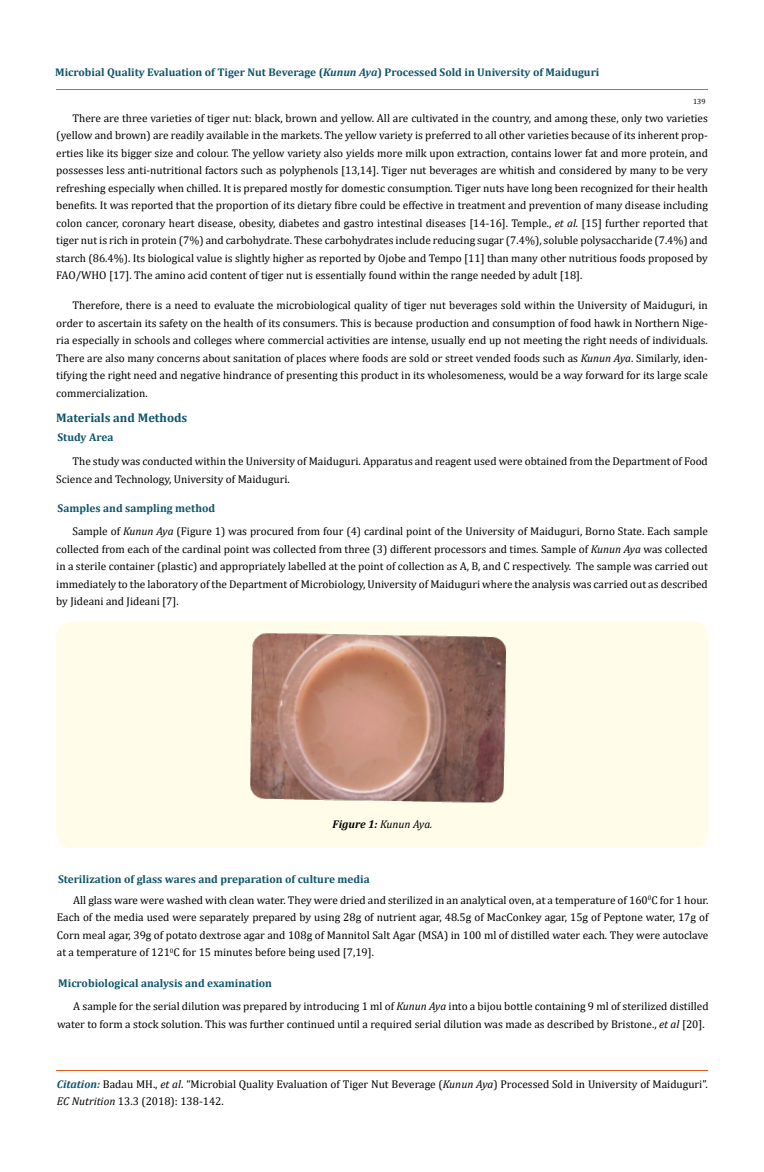
<style>
.page{position:relative;width:764px;height:1172px;background:#fff}
.page>*{position:absolute;margin:0;border:0;box-sizing:border-box;transform-origin:0 0}
.t1{font:700 12.5px "Cambria";color:#0e546a}
.t2{font:11.25px/17.5px "Cambria";color:#000;text-align:justify}
.t3{font:700 11.25px "Cambria";color:#0e546a}
.t4{font:italic 11.25px "Cambria";color:#000}
.t5{font:700 11.12px "Cambria";color:#0e546a}
.t6{font:7.5px "Cambria";color:#000}
.s1{font-style:italic}
.s2{font-weight:700}
.s3{font-weight:700;font-style:italic;color:#0e546a}
</style>
<div class="page">
<hr style="left:56px;top:90px;width:652px;height:1px;background:#e05d1a">
<hr style="left:56px;top:1070px;width:651px;height:1px;background:#e05d1a">
<div style="left:56px;top:621px;width:652px;height:227px;background:#fffde9;border-radius:15px"></div>
<img style="left:250px;top:634px;width:255px;height:168px">
<p class="t5" style="left:55px;top:64px;width:545px">Microbial Quality Evaluation of Tiger Nut Beverage (<span class="s1">Kunun Aya</span>) Processed Sold in University of Maiduguri</p>
<p class="t6" style="left:693px;top:97px;width:14px">139</p>
<p class="t2" style="left:56px;top:109px;width:653px;text-indent:16px">There are three varieties of tiger nut: black, brown and yellow. All are cultivated in the country, and among these, only two varieties (yellow and brown) are readily available in the markets. The yellow variety is preferred to all other varieties because of its inherent prop&shy;erties like its bigger size and colour. The yellow variety also yields more milk upon extraction, contains lower fat and more protein, and possesses less anti-nutritional factors such as polyphenols [13,14]. Tiger nut beverages are whitish and considered by many to be very refreshing especially when chilled. It is prepared mostly for domestic consumption. Tiger nuts have long been recognized for their health benefits. It was reported that the proportion of its dietary fibre could be effective in treatment and prevention of many disease including colon cancer, coronary heart disease, obesity, diabetes and gastro intestinal diseases [14-16]. Temple., <span class="s1">et al.</span> [15] further reported that tiger nut is rich in protein (7%) and carbohydrate. These carbohydrates include reducing sugar (7.4%), soluble polysaccharide (7.4%) and starch (86.4%). Its biological value is slightly higher as reported by Ojobe and Tempo [11] than many other nutritious foods proposed by FAO/WHO [17]. The amino acid content of tiger nut is essentially found within the range needed by adult [18].</p>
<p class="t2" style="left:56px;top:296px;width:653px;text-indent:16px">Therefore, there is a need to evaluate the microbiological quality of tiger nut beverages sold within the University of Maiduguri, in order to ascertain its safety on the health of its consumers. This is because production and consumption of food hawk in Northern Nige&shy;ria especially in schools and colleges where commercial activities are intense, usually end up not meeting the right needs of individuals.<br>There are also many concerns about sanitation of places where foods are sold or street vended foods such as <span class="s1">Kunun Aya</span>. Similarly, iden&shy;tifying the right need and negative hindrance of presenting this product in its wholesomeness, would be a way forward for its large scale commercialization.</p>
<p class="t1" style="left:56px;top:409px;width:133px">Materials and Methods</p>
<p class="t3" style="left:58px;top:429px;width:57px">Study Area</p>
<p class="t2" style="left:56px;top:453px;width:653px;text-indent:16px">The study was conducted within the University of Maiduguri. Apparatus and reagent used were obtained from the Department of Food<br>Science and Technology, University of Maiduguri.</p>
<p class="t3" style="left:57px;top:500px;width:159px">Samples and sampling method</p>
<p class="t2" style="left:56px;top:522px;width:653px;text-indent:16px">Sample of <span class="s1">Kunun Aya</span> (Figure 1) was procured from four (4) cardinal point of the University of Maiduguri, Borno State. Each sample collected from each of the cardinal point was collected from three (3) different processors and times. Sample of <span class="s1">Kunun Aya</span> was collected in a sterile container (plastic) and appropriately labelled at the point of collection as A, B, and C respectively. The sample was carried out immediately to the laboratory of the Department of Microbiology, University of Maiduguri where the analysis was carried out as described by Jideani and Jideani [7].</p>
<p class="t4" style="left:333px;top:816px;width:101px"><span class="s2">Figure 1:</span> Kunun Aya.</p>
<p class="t3" style="left:58px;top:871px;width:313px">Sterilization of glass wares and preparation of culture media</p>
<p class="t2" style="left:57px;top:891px;width:653px;text-indent:16px">All glass ware were washed with clean water. They were dried and sterilized in an analytical oven, at a temperature of 160<sup>0</sup>C for 1 hour.<br>Each of the media used were separately prepared by using 28g of nutrient agar, 48.5g of MacConkey agar, 15g of Peptone water, 17g of Corn meal agar, 39g of potato dextrose agar and 108g of Mannitol Salt Agar (MSA) in 100 ml of distilled water each. They were autoclave at a temperature of 121<sup>0</sup>C for 15 minutes before being used [7,19].</p>
<p class="t3" style="left:58px;top:975px;width:215px">Microbiological analysis and examination</p>
<p class="t2" style="left:57px;top:997px;width:653px;text-indent:16px">A sample for the serial dilution was prepared by introducing 1 ml of <span class="s1">Kunun Aya</span> into a bijou bottle containing 9 ml of sterilized distilled water to form a stock solution. This was further continued until a required serial dilution was made as described by Bristone., <span class="s1">et al</span> [20].</p>
<p class="t2" style="left:57px;top:1075px;width:652px"><span class="s3">Citation:</span> Badau MH., <span class="s1">et al</span>. “Microbial Quality Evaluation of Tiger Nut Beverage (<span class="s1">Kunun Aya</span>) Processed Sold in University of Maiduguri”.<br><span class="s1">EC Nutrition</span> 13.3 (2018): 138-142.</p>
</div>
